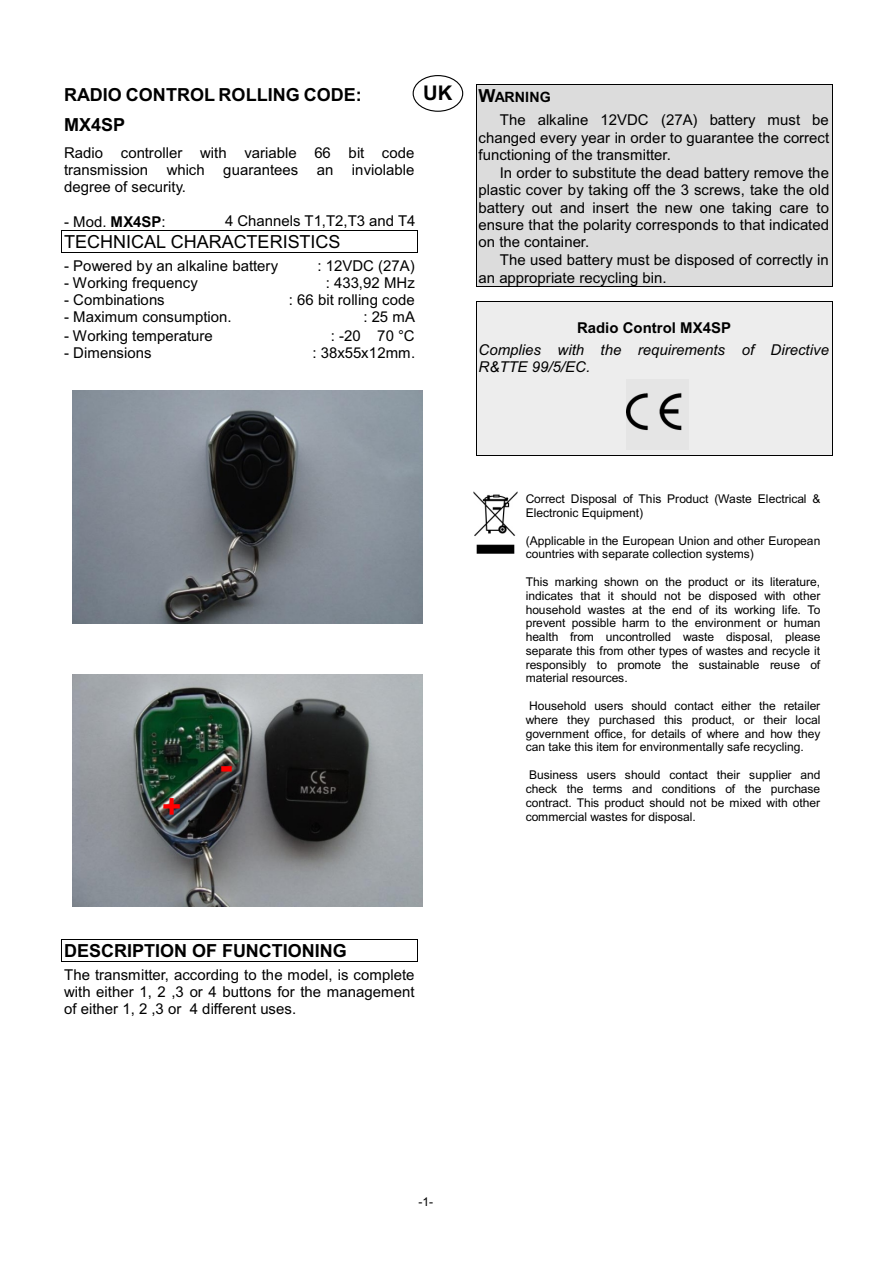
<style>
.page{position:relative;width:893px;height:1263px;background:#fff}
.page>*{position:absolute;margin:0;border:0;box-sizing:border-box;transform-origin:0 0}
.t1{font:700 39px "Arial";color:#f00}
.t2{font:700 33px "Arial";color:#f00}
.t3{font:700 20.25px "Arial";color:#000}
.t4{font:700 18px/29.7px "Arial";color:#000}
.t5{font:18px "Arial";color:#000}
.t6{font:15px/17.2px "Arial";color:#000;text-align:justify}
.t7{font:italic 15px/17.2px "Arial";color:#000}
.t8{font:700 15px "Arial";color:#000}
.t9{font:700 14.25px "Arial";color:#000}
.t10{font:12px/13.8px "Arial";color:#000;text-align:justify}
.s1{font-weight:700}
.s2{font-size:18px}
</style>
<div class="page">
<img style="left:72px;top:390px;width:350px;height:233px">
<img style="left:72px;top:674px;width:350px;height:233px">
<hr style="left:62px;top:230px;width:355px;height:1px;background:#000">
<hr style="left:62px;top:252px;width:355px;height:1px;background:#000">
<svg style="left:61px;top:230px;width:1px;height:23px"></svg>
<svg style="left:417px;top:230px;width:1px;height:23px"></svg>
<hr style="left:62px;top:939px;width:355px;height:1px;background:#000">
<hr style="left:62px;top:961px;width:355px;height:1px;background:#000">
<svg style="left:61px;top:939px;width:1px;height:23px"></svg>
<svg style="left:417px;top:939px;width:1px;height:23px"></svg>
<div style="left:476px;top:85px;width:356px;height:26px;background:#dcdcdc"></div>
<hr style="left:476px;top:84px;width:356px;height:1px;background:#000">
<div style="left:476px;top:111px;width:356px;height:18px;background:#dcdcdc"></div>
<div style="left:476px;top:129px;width:356px;height:17px;background:#dcdcdc"></div>
<div style="left:476px;top:146px;width:356px;height:17px;background:#dcdcdc"></div>
<div style="left:476px;top:163px;width:356px;height:18px;background:#dcdcdc"></div>
<div style="left:476px;top:181px;width:356px;height:18px;background:#dcdcdc"></div>
<div style="left:476px;top:199px;width:356px;height:17px;background:#dcdcdc"></div>
<div style="left:476px;top:216px;width:356px;height:17px;background:#dcdcdc"></div>
<div style="left:476px;top:233px;width:356px;height:17px;background:#dcdcdc"></div>
<div style="left:476px;top:250px;width:356px;height:19px;background:#dcdcdc"></div>
<div style="left:476px;top:269px;width:356px;height:17px;background:#dcdcdc"></div>
<hr style="left:476px;top:286px;width:356px;height:1px;background:#000">
<svg style="left:476px;top:85px;width:1px;height:201px"></svg>
<svg style="left:832px;top:84px;width:1px;height:203px"></svg>
<div style="left:476px;top:301px;width:356px;height:19px;background:#ededed"></div>
<hr style="left:476px;top:301px;width:356px;height:1px;background:#000">
<div style="left:476px;top:320px;width:356px;height:21px;background:#ededed"></div>
<div style="left:476px;top:341px;width:356px;height:18px;background:#ededed"></div>
<div style="left:476px;top:359px;width:356px;height:26px;background:#ededed"></div>
<svg style="left:476px;top:302px;width:1px;height:83px"></svg>
<svg style="left:832px;top:301px;width:1px;height:84px"></svg>
<div style="left:476px;top:385px;width:356px;height:70px;background:#ededed"></div>
<hr style="left:476px;top:455px;width:356px;height:1px;background:#000">
<hr style="left:476px;top:385px;width:1px;height:70px;background:#000">
<hr style="left:832px;top:385px;width:1px;height:70px;background:#000">
<img style="left:627px;top:392px;width:55px;height:39px">
<img style="left:474px;top:491px;width:44px;height:63px">
<div style="left:413px;top:75px;width:50px;height:37px;border:1px solid #000;border-radius:50%"></div>
<h3 class="t4" style="left:64px;top:81px;width:299px">RADIO CONTROL ROLLING CODE:<br>MX4SP</h3>
<p class="t6" style="left:64px;top:145px;width:352px">Radio controller with variable 66 bit code transmission which guarantees an inviolable degree of security.</p>
<p class="t6" style="left:64px;top:214px;width:103px">- Mod. <span class="s1">MX4SP</span>:</p>
<p class="t6" style="left:225px;top:213px;width:192px">4 Channels T1,T2,T3 and T4</p>
<h3 class="t5" style="left:64px;top:235px;width:278px">TECHNICAL CHARACTERISTICS</h3>
<p class="t6" style="left:64px;top:258px;width:216px">- Powered by an alkaline battery</p>
<p class="t6" style="left:317px;top:258px;width:99px">: 12VDC (27A)</p>
<p class="t6" style="left:64px;top:276px;width:135px">- Working frequency</p>
<p class="t6" style="left:326px;top:276px;width:91px">: 433,92 MHz</p>
<p class="t6" style="left:64px;top:293px;width:102px">- Combinations</p>
<p class="t6" style="left:289px;top:293px;width:127px">: 66 bit rolling code</p>
<p class="t6" style="left:64px;top:310px;width:169px">- Maximum consumption.</p>
<p class="t6" style="left:363px;top:310px;width:53px">: 25 mA</p>
<p class="t6" style="left:64px;top:328px;width:150px">- Working temperature</p>
<p class="t6" style="left:331px;top:328px;width:85px">: -20 70 °C</p>
<p class="t6" style="left:64px;top:346px;width:89px">- Dimensions</p>
<p class="t6" style="left:312px;top:346px;width:104px">: 38x55x12mm.</p>
<h3 class="t3" style="left:423px;top:86px;width:31px">UK</h3>
<p class="t9" style="left:479px;top:92px;width:74px"><span class="s2">W</span>ARNING</p>
<p class="t6" style="left:479px;top:113px;width:352px;text-indent:21px">The alkaline 12VDC (27A) battery must be changed every year in order to guarantee the correct functioning of the transmitter.</p>
<p class="t6" style="left:479px;top:166px;width:352px;text-indent:21px">In order to substitute the dead battery remove the plastic cover by taking off the 3 screws, take the old battery out and insert the new one taking care to ensure that the polarity corresponds to that indicated on the container.</p>
<p class="t6" style="left:479px;top:253px;width:352px;text-indent:21px">The used battery must be disposed of correctly in an appropriate recycling bin.</p>
<p class="t8" style="left:577px;top:322px;width:156px">Radio Control MX4SP</p>
<p class="t7" style="left:479px;top:342px;width:352px">Complies with the requirements of Directive<br>R&amp;TTE 99/5/EC.</p>
<h2 class="t2" style="left:162px;top:794px;width:21px">+</h2>
<h1 class="t1" style="left:219px;top:750px;width:15px">-</h1>
<h3 class="t4" style="left:64px;top:937px;width:284px">DESCRIPTION OF FUNCTIONING</h3>
<p class="t6" style="left:64px;top:967px;width:352px">The transmitter, according to the model, is complete with either 1, 2 ,3 or 4 buttons for the management of either 1, 2 ,3 or 4 different uses.</p>
<p class="t10" style="left:526px;top:493px;width:296px">Correct Disposal of This Product (Waste Electrical &amp;<br>Electronic Equipment)</p>
<p class="t10" style="left:526px;top:535px;width:296px">(Applicable in the European Union and other European countries with separate collection systems)</p>
<p class="t10" style="left:526px;top:576px;width:296px">This marking shown on the product or its literature, indicates that it should not be disposed with other household wastes at the end of its working life. To prevent possible harm to the environment or human health from uncontrolled waste disposal, please separate this from other types of wastes and recycle it responsibly to promote the sustainable reuse of material resources.</p>
<p class="t10" style="left:526px;top:700px;width:296px">Household users should contact either the retailer where they purchased this product, or their local government office, for details of where and how they can take this item for environmentally safe recycling.</p>
<p class="t10" style="left:526px;top:769px;width:296px">Business users should contact their supplier and check the terms and conditions of the purchase contract. This product should not be mixed with other commercial wastes for disposal.</p>
<p class="t10" style="left:418px;top:1196px;width:16px">-1-</p>
</div>
